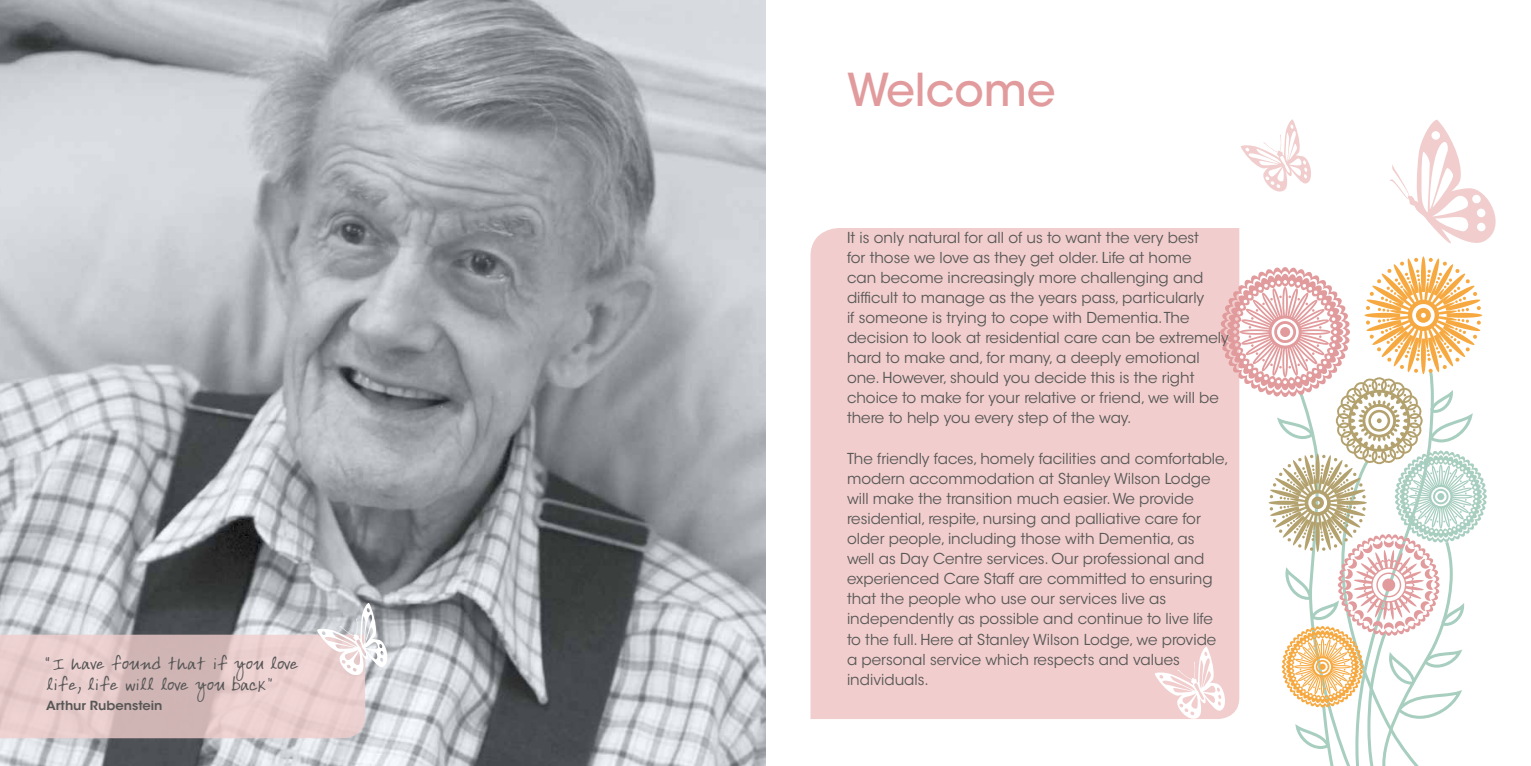
<style>
.page{position:relative;width:1531px;height:766px;background:#fff}
.page>*{position:absolute;margin:0;border:0;box-sizing:border-box;transform-origin:0 0}
.t1{font:500 45px "ITC Avant Garde Std";color:#e29b9d}
.t2{font:17.5px/21px "Ardleys Hand";color:#575756;scale:1.05 1}
.t3{font:15px/20px "ITC Avant Garde Std";color:#575756}
.t4{font:600 12.5px "ITC Avant Garde Std";color:#575756;scale:1.05 1}
</style>
<div class="page">
<img style="left:0;top:0;width:765px;height:765px">
<div style="left:810px;top:228px;width:429px;height:490px;background:#f1cecd"></div>
<svg style="left:0;top:602px;width:391px;height:136px;background:#d1bfc1"></svg>
<svg style="left:1241px;top:119px;width:70px;height:73px"></svg>
<svg style="left:1389px;top:120px;width:107px;height:124px"></svg>
<svg style="left:1154px;top:256px;width:333px;height:509px"></svg>
<p class="t2" style="left:46px;top:652px;width:242px">“I have found that if you love life, life will love you back”</p>
<p class="t4" style="left:46px;top:697px;width:112px">Arthur Rubenstein</p>
<h1 class="t1" style="left:847px;top:62px;width:210px">Welcome</h1>
<p class="t3" style="left:847px;top:228px;width:383px">It is only natural for all of us to want the very best<br>for those we love as they get older. Life at home<br>can become increasingly more challenging and difficult to manage as the years pass, particularly<br>if someone is trying to cope with Dementia. The decision to look at residential care can be extremely hard to make and, for many, a deeply emotional one. However, should you decide this is the right choice to make for your relative or friend, we will be there to help you every step of the way.</p>
<p class="t3" style="left:847px;top:449px;width:383px">The friendly faces, homely facilities and comfortable, modern accommodation at Stanley Wilson Lodge will make the transition much easier. We provide residential, respite, nursing and palliative care for older people, including those with Dementia, as<br>well as Day Centre services. Our professional and experienced Care Staff are committed to ensuring that the people who use our services live as independently as possible and continue to live life to the full. Here at Stanley Wilson Lodge, we provide a personal service which respects and values individuals.</p>
</div>
